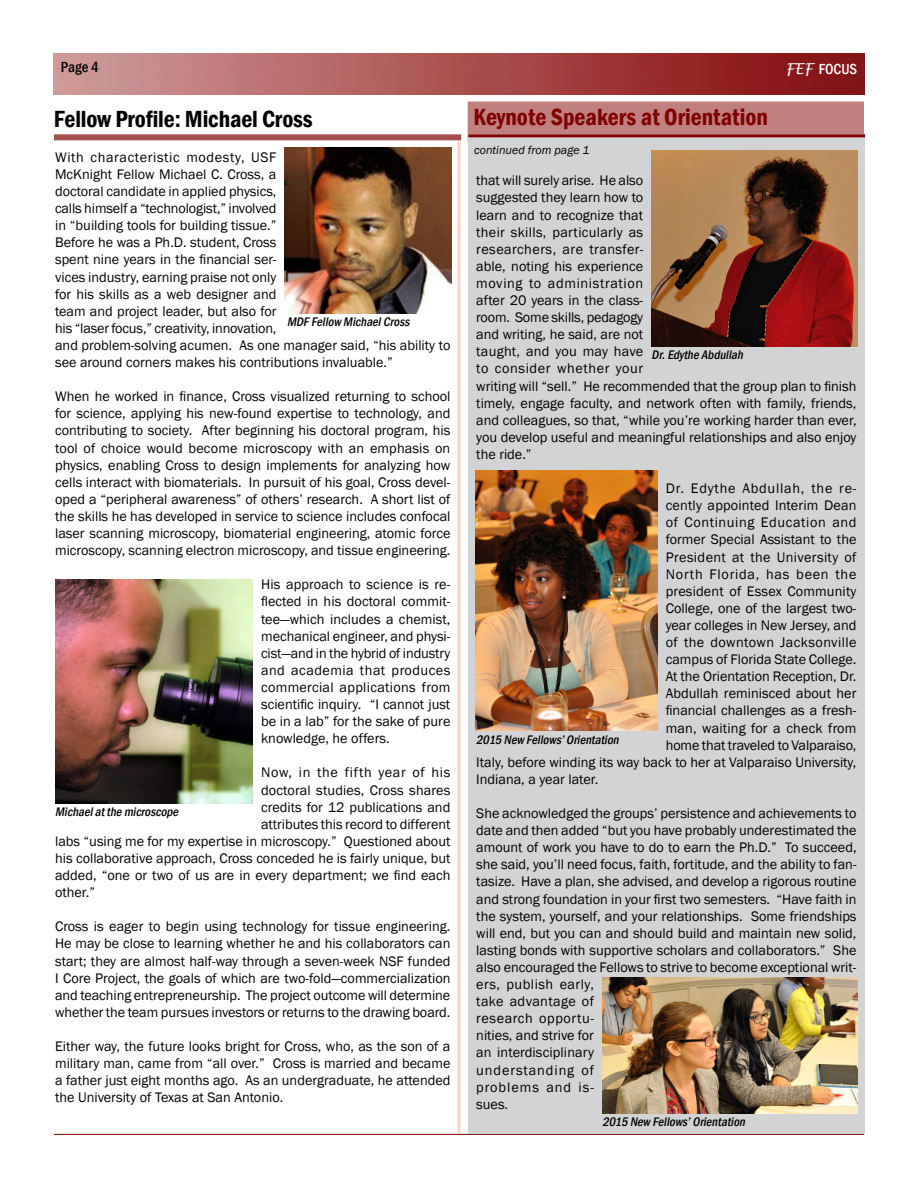
<style>
.page{position:relative;width:918px;height:1188px;background:#fff}
.page>*{position:absolute;margin:0;border:0;box-sizing:border-box;transform-origin:0 0}
.t1{font:600 condensed 24px "Franklin Gothic";color:#800000}
.t2{font:600 condensed 24px "Franklin Gothic";letter-spacing:-.005em;color:#000}
.t3{font:500 condensed 15px "Franklin Gothic";color:#fff}
.t4{font:500 condensed 15px "Franklin Gothic";color:#000}
.t5{font:14.25px/17.1px "Franklin Gothic";color:#000;text-align:justify}
.t6{font:14.25px "Franklin Gothic";letter-spacing:.025em;color:#000}
.t7{font:14.25px "Franklin Gothic";letter-spacing:.03em;color:#000}
.t8{font:14.25px "Franklin Gothic";letter-spacing:.055em;color:#000}
.t9{font:14.25px "Franklin Gothic";letter-spacing:.04em;color:#000}
.t10{font:14.25px "Franklin Gothic";letter-spacing:.045em;color:#000}
.t11{font:14.25px "Franklin Gothic";letter-spacing:.05em;color:#000}
.t12{font:italic 500 condensed 12.75px "Franklin Gothic";color:#000}
.t13{font:italic 12px "Franklin Gothic";color:#000}
.s1{font-family:"Lucida Handwriting";font-weight:400;font-style:italic;font-stretch:normal}
</style>
<div class="page">
<img style="left:54px;top:54px;width:810px;height:40px">
<hr style="left:54px;top:1134px;width:810px;height:1px;background:#800000">
<hr style="left:457px;top:140px;width:3px;height:994px;background:#fbd3c6">
<div style="left:54px;top:134px;width:407px;height:6px;background:#a64d4d"></div>
<div style="left:468px;top:102px;width:395px;height:39px;background:#c08080"></div>
<div style="left:468px;top:134px;width:397px;height:1000px;background:#d1d3d4"></div>
<hr style="left:468px;top:134px;width:397px;height:3px;background:#800000">
<img style="left:476px;top:470px;width:181px;height:261px">
<img style="left:285px;top:147px;width:166px;height:167px">
<img style="left:55px;top:580px;width:198px;height:224px">
<img style="left:652px;top:150px;width:206px;height:197px">
<img style="left:602px;top:978px;width:255px;height:136px">
<p class="t4" style="left:61px;top:61px;width:39px">Page 4</p>
<h1 class="t2" style="left:54px;top:109px;width:260px">Fellow Profile: Michael Cross</h1>
<p class="t5" style="left:55px;top:149px;width:397px;text-align:left">With characteristic modesty, USF<br>McKnight Fellow Michael C. Cross, a<br>doctoral candidate in applied physics,<br>calls himself a “technologist,” involved<br>in “building tools for building tissue.”<br>Before he was a Ph.D. student, Cross<br>spent nine years in the financial ser-<br>vices industry, earning praise not only<br>for his skills as a web designer and<br>team and project leader, but also for<br>his “laser focus,” creativity, innovation,<br>and problem-solving acumen. As one manager said, “his ability to see around corners makes his contributions invaluable.”</p>
<p class="t5" style="left:55px;top:389px;width:397px">When he worked in finance, Cross visualized returning to school for science, applying his new-found expertise to technology, and contributing to society. After beginning his doctoral program, his tool of choice would become microscopy with an emphasis on physics, enabling Cross to design implements for analyzing how cells interact with biomaterials. In pursuit of his goal, Cross devel&shy;oped a “peripheral awareness” of others’ research. A short list of the skills he has developed in service to science includes confocal laser scanning microscopy, biomaterial engineering, atomic force microscopy, scanning electron microscopy, and tissue engineering.</p>
<p class="t5" style="left:261px;top:577px;width:191px">His approach to science is re&shy;flected in his doctoral commit&shy;tee—which includes a chemist, mechanical engineer, and physi&shy;cist—and in the hybrid of industry and academia that produces commercial applications from scientific inquiry. “I cannot just be in a lab” for the sake of pure knowledge, he offers.</p>
<p class="t10" style="left:261px;top:767px;width:191px">Now, in the fifth year of his</p>
<p class="t5" style="left:261px;top:782px;width:191px">doctoral studies, Cross shares</p>
<p class="t5" style="left:261px;top:799px;width:191px">credits for 12 publications and</p>
<p class="t5" style="left:261px;top:816px;width:191px">attributes this record to different</p>
<p class="t5" style="left:55px;top:833px;width:397px">labs “using me for my expertise in microscopy.” Questioned about</p>
<p class="t5" style="left:55px;top:850px;width:397px">his collaborative approach, Cross conceded he is fairly unique, but</p>
<p class="t5" style="left:55px;top:867px;width:397px">added, “one or two of us are in every department; we find each</p>
<p class="t5" style="left:55px;top:885px;width:42px">other.”</p>
<p class="t5" style="left:55px;top:919px;width:397px">Cross is eager to begin using technology for tissue engineering.<br>He may be close to learning whether he and his collaborators can start; they are almost half-way through a seven-week NSF funded I Core Project, the goals of which are two-fold—commercialization and teaching entrepreneurship. The project outcome will determine whether the team pursues investors or returns to the drawing board.</p>
<p class="t5" style="left:55px;top:1038px;width:397px">Either way, the future looks bright for Cross, who, as the son of a military man, came from “all over.” Cross is married and became a father just eight months ago. As an undergraduate, he attended the University of Texas at San Antonio.</p>
<p class="t12" style="left:287px;top:316px;width:126px">MDF Fellow MichaelCross</p>
<p class="t12" style="left:55px;top:807px;width:127px">Michaelatthe microscope</p>
<h1 class="t1" style="left:474px;top:107px;width:296px">Keynote Speakers at Orientation</h1>
<p class="t13" style="left:474px;top:145px;width:117px">continued from page 1</p>
<p class="t3" style="left:785px;top:63px;width:73px"><span class="s1">FEF</span> FOCUS</p>
<p class="t5" style="left:476px;top:173px;width:382px;text-align:left">that will surely arise. He also<br>suggested they learn how to<br>learn and to recognize that<br>their skills, particularly as<br>researchers, are transfer-<br>able, noting his experience<br>moving to administration<br>after 20 years in the class-<br>room. Some skills, pedagogy<br>and writing, he said, are not<br>taught, and you may have<br>to consider whether your<br>writing will “sell.” He recommended that the group plan to finish timely, engage faculty, and network often with family, friends, and colleagues, so that, “while you’re working harder than ever, you develop useful and meaningful relationships and also enjoy the ride.”</p>
<p class="t8" style="left:666px;top:482px;width:192px">Dr. Edythe Abdullah, the re-</p>
<p class="t5" style="left:666px;top:498px;width:192px">cently appointed Interim Dean</p>
<p class="t9" style="left:666px;top:517px;width:192px">of Continuing Education and</p>
<p class="t5" style="left:666px;top:532px;width:192px">former Special Assistant to the</p>
<p class="t6" style="left:666px;top:551px;width:192px">President at the University of</p>
<p class="t11" style="left:666px;top:568px;width:192px">North Florida, has been the</p>
<p class="t5" style="left:666px;top:583px;width:192px">president of Essex Community</p>
<p class="t5" style="left:666px;top:600px;width:192px">College, one of the largest two-</p>
<p class="t5" style="left:666px;top:617px;width:192px">year colleges in New Jersey, and</p>
<p class="t7" style="left:666px;top:636px;width:192px">of the downtown Jacksonville</p>
<p class="t5" style="left:666px;top:652px;width:192px">campus of Florida State College.</p>
<p class="t5" style="left:666px;top:669px;width:192px">At the Orientation Reception, Dr.</p>
<p class="t5" style="left:666px;top:686px;width:192px">Abdullah reminisced about her</p>
<p class="t5" style="left:666px;top:703px;width:192px">financial challenges as a fresh-</p>
<p class="t5" style="left:666px;top:720px;width:192px">man, waiting for a check from</p>
<p class="t5" style="left:666px;top:737px;width:192px">home that traveled to Valparaiso,</p>
<p class="t5" style="left:476px;top:754px;width:382px">Italy, before winding its way back to her at Valparaiso University,</p>
<p class="t5" style="left:476px;top:771px;width:124px">Indiana, a year later.</p>
<p class="t5" style="left:476px;top:805px;width:382px;text-align:left">She acknowledged the groups’ persistence and achievements to date and then added “but you have probably underestimated the amount of work you have to do to earn the Ph.D.” To succeed, she said, you’ll need focus, faith, fortitude, and the ability to fan&shy;tasize. Have a plan, she advised, and develop a rigorous routine and strong foundation in your first two semesters. “Have faith in the system, yourself, and your relationships. Some friendships will end, but you can and should build and maintain new solid, lasting bonds with supportive scholars and collaborators.” She also encouraged the Fellows to strive to become exceptional writ&shy;ers, publish early,<br>take advantage of<br>research opportu-<br>nities, and strive for<br>an interdisciplinary<br>understanding of<br>problems and is-<br>sues.</p>
<p class="t12" style="left:652px;top:349px;width:95px">Dr.Edythe Abdullah</p>
<p class="t12" style="left:476px;top:734px;width:146px">2015 New Fellows’Orientation</p>
<p class="t12" style="left:602px;top:1116px;width:146px">2015 New Fellows’Orientation</p>
</div>
